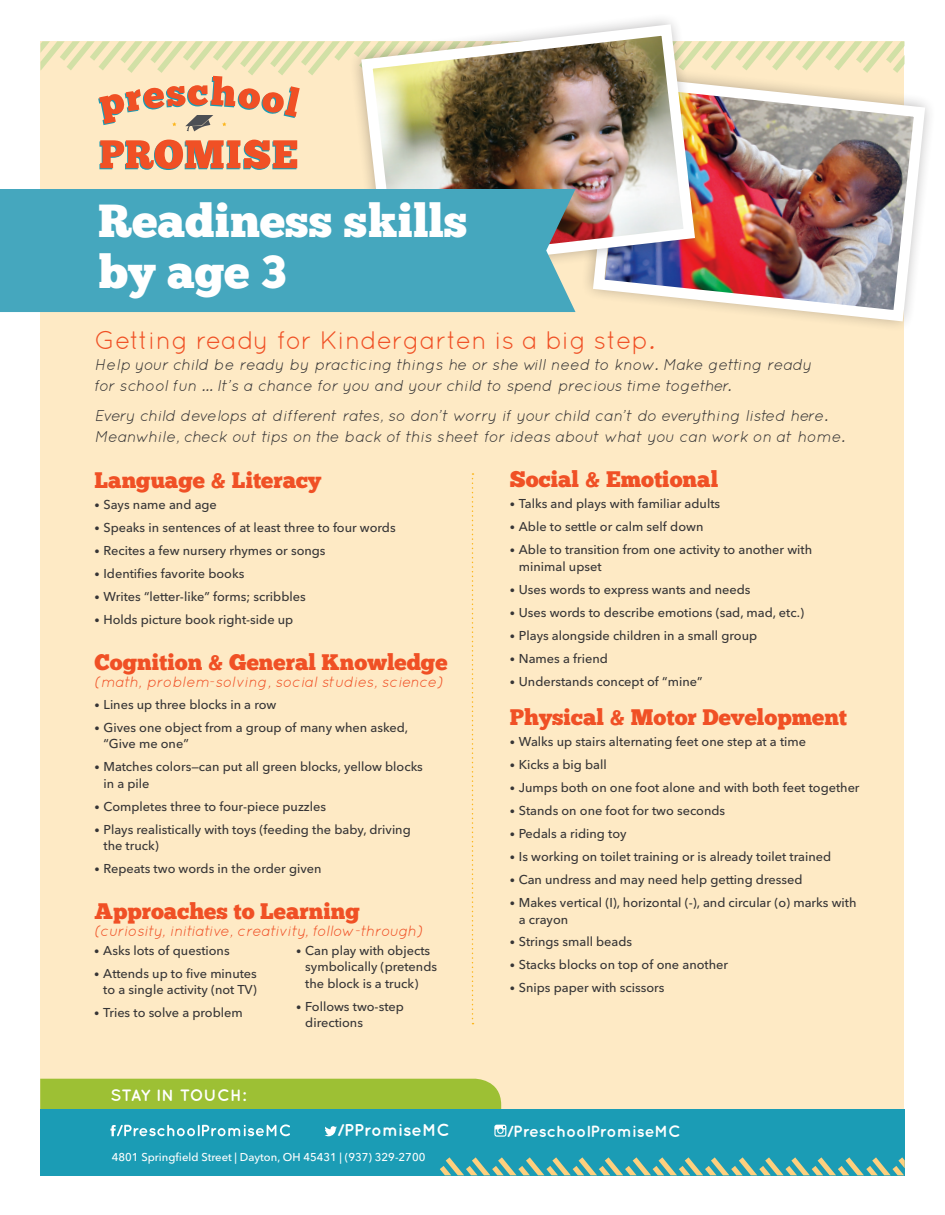
<style>
.page{position:relative;width:945px;height:1215px;background:#fff}
.page>*{position:absolute;margin:0;border:0;box-sizing:border-box;transform-origin:0 0}
.t1{font:46.35px/51px "Chunk Five";color:#fff}
.t2{font:25.5px "Quicksand";color:#f05025}
.t3{font:22.5px "Chunk Five";color:#f05025}
.t4{font:700 17.1px "Quicksand";color:#fff}
.t5{font:700 16.5px "Quicksand";letter-spacing:-.01em;color:#fff}
.t6{font:700 16.2px "Quicksand";color:#fff}
.t7{font:italic 15.75px/21px "Quicksand";letter-spacing:-.01em;color:#363536}
.t8{font:italic 15px "Quicksand";color:#f05025}
.t9{font:500 12.75px/16.5px "Avenir Next LT Pro";color:#363536}
.t10{font:500 11.25px "Avenir Next LT Pro";color:#fff}
.s1{font-style:italic}
.s2{font-size:10.5px}
</style>
<div class="page">
<div style="left:40px;top:41px;width:864px;height:1134px;background:#feeac5"></div>
<svg style="left:472px;top:473px;width:1px;height:551px"></svg>
<img style="left:591px;top:98px;width:339px;height:228px">
<img style="left:587px;top:131px;width:123px;height:158px">
<img style="left:362px;top:19px;width:339px;height:260px">
<div style="left:0;top:189px;width:576px;height:123px;background:#45a7be"></div>
<img style="left:40px;top:41px;width:864px;height:90px">
<svg style="left:99px;top:140px;width:198px;height:30px"></svg>
<svg style="left:40px;top:1079px;width:865px;height:96px;background:#5bb0a0"></svg>
<h1 class="t1" style="left:98px;top:195px;width:371px">Readiness skills by age 3</h1>
<h2 class="t2" style="left:94px;top:325px;width:561px">Getting ready for Kindergarten is a big step<span class="s1">.</span></h2>
<p class="t7" style="left:94px;top:354px;width:719px">Help your child be ready by practicing things he or she will need to know. Make getting ready for school fun … It’s a chance for you and your child to spend precious time together.</p>
<p class="t7" style="left:94px;top:404px;width:752px">Every child develops at different rates, so don’t worry if your child can’t do everything listed here.<br>Meanwhile, check out tips on the back of this sheet for ideas about what you can work on at home.</p>
<h3 class="t3" style="left:94px;top:467px;width:228px">Language &amp; Literacy</h3>
<p class="t9" style="left:94px;top:497px;width:124px"><span class="s2">•</span> Says name and age</p>
<p class="t9" style="left:94px;top:520px;width:303px"><span class="s2">•</span> Speaks in sentences of at least three to four words</p>
<p class="t9" style="left:94px;top:543px;width:233px"><span class="s2">•</span> Recites a few nursery rhymes or songs</p>
<p class="t9" style="left:94px;top:566px;width:151px"><span class="s2">•</span> Identifies favorite books</p>
<p class="t9" style="left:94px;top:589px;width:213px"><span class="s2">•</span> Writes “letter-like” forms; scribbles</p>
<p class="t9" style="left:94px;top:612px;width:200px"><span class="s2">•</span> Holds picture book right-side up</p>
<h3 class="t3" style="left:94px;top:649px;width:355px">Cognition &amp; General Knowledge</h3>
<p class="t8" style="left:94px;top:673px;width:350px">(math, problem-solving, social studies, science)</p>
<p class="t9" style="left:94px;top:696px;width:183px"><span class="s2">•</span> Lines up three blocks in a row</p>
<p class="t9" style="left:104px;top:719px;width:306px;text-indent:-9px"><span class="s2">•</span> Gives one object from a group of many when asked, “Give me one”</p>
<p class="t9" style="left:104px;top:759px;width:321px;text-indent:-9px"><span class="s2">•</span> Matches colors—can put all green blocks, yellow blocks in a pile</p>
<p class="t9" style="left:94px;top:798px;width:233px"><span class="s2">•</span> Completes three to four-piece puzzles</p>
<p class="t9" style="left:104px;top:821px;width:309px;text-indent:-9px"><span class="s2">•</span> Plays realistically with toys (feeding the baby, driving the truck)</p>
<p class="t9" style="left:94px;top:861px;width:229px"><span class="s2">•</span> Repeats two words in the order given</p>
<h3 class="t3" style="left:94px;top:898px;width:267px">Approaches to Learning</h3>
<p class="t8" style="left:94px;top:922px;width:330px">(curiosity, initiative, creativity, follow-through)</p>
<p class="t9" style="left:94px;top:942px;width:137px"><span class="s2">•</span> Asks lots of questions</p>
<p class="t9" style="left:94px;top:965px;width:164px;text-align:right"><span class="s2">•</span> Attends up to five minutes to a single activity (not TV)</p>
<p class="t9" style="left:94px;top:1005px;width:150px"><span class="s2">•</span> Tries to solve a problem</p>
<p class="t5" style="left:110px;top:1085px;width:137px">STAY IN TOUCH:</p>
<p class="t9" style="left:305px;top:942px;width:133px;text-indent:-9px"><span class="s2">•</span> Can play with objects symbolically (pretends the block is a truck)</p>
<p class="t9" style="left:305px;top:998px;width:100px;text-indent:-9px"><span class="s2">•</span> Follows two-step directions</p>
<h3 class="t3" style="left:510px;top:466px;width:210px">Social &amp; Emotional</h3>
<p class="t9" style="left:510px;top:496px;width:212px"><span class="s2">•</span> Talks and plays with familiar adults</p>
<p class="t9" style="left:510px;top:519px;width:195px"><span class="s2">•</span> Able to settle or calm self down</p>
<p class="t9" style="left:519px;top:542px;width:295px;text-indent:-9px"><span class="s2">•</span> Able to transition from one activity to another with minimal upset</p>
<p class="t9" style="left:510px;top:581px;width:242px"><span class="s2">•</span> Uses words to express wants and needs</p>
<p class="t9" style="left:510px;top:604px;width:296px"><span class="s2">•</span> Uses words to describe emotions (sad, mad, etc.)</p>
<p class="t9" style="left:510px;top:627px;width:249px"><span class="s2">•</span> Plays alongside children in a small group</p>
<p class="t9" style="left:510px;top:650px;width:100px"><span class="s2">•</span> Names a friend</p>
<p class="t9" style="left:510px;top:673px;width:194px"><span class="s2">•</span> Understands concept of “mine”</p>
<h3 class="t3" style="left:510px;top:703px;width:339px">Physical &amp; Motor Development</h3>
<p class="t9" style="left:510px;top:733px;width:298px"><span class="s2">•</span> Walks up stairs alternating feet one step at a time</p>
<p class="t9" style="left:510px;top:756px;width:98px"><span class="s2">•</span> Kicks a big ball</p>
<p class="t9" style="left:510px;top:779px;width:351px"><span class="s2">•</span> Jumps both on one foot alone and with both feet together</p>
<p class="t9" style="left:510px;top:802px;width:217px"><span class="s2">•</span> Stands on one foot for two seconds</p>
<p class="t9" style="left:510px;top:825px;width:118px"><span class="s2">•</span> Pedals a riding toy</p>
<p class="t9" style="left:510px;top:848px;width:323px"><span class="s2">•</span> Is working on toilet training or is already toilet trained</p>
<p class="t9" style="left:510px;top:871px;width:294px"><span class="s2">•</span> Can undress and may need help getting dressed</p>
<p class="t9" style="left:519px;top:894px;width:339px;text-indent:-9px"><span class="s2">•</span> Makes vertical (I), horizontal (-), and circular (o) marks with a crayon</p>
<p class="t9" style="left:510px;top:934px;width:124px"><span class="s2">•</span> Strings small beads</p>
<p class="t9" style="left:510px;top:957px;width:220px"><span class="s2">•</span> Stacks blocks on top of one another</p>
<p class="t9" style="left:510px;top:980px;width:156px"><span class="s2">•</span> Snips paper with scissors</p>
<h3 class="t4" style="left:337px;top:1120px;width:114px">/PPromiseMC</h3>
<p class="t6" style="left:506px;top:1121px;width:176px">/PreschoolPromiseMC</p>
<p class="t10" style="left:112px;top:1150px;width:315px">4801 Springfield Street | Dayton, OH 45431 | (937) 329-2700</p>
</div>
